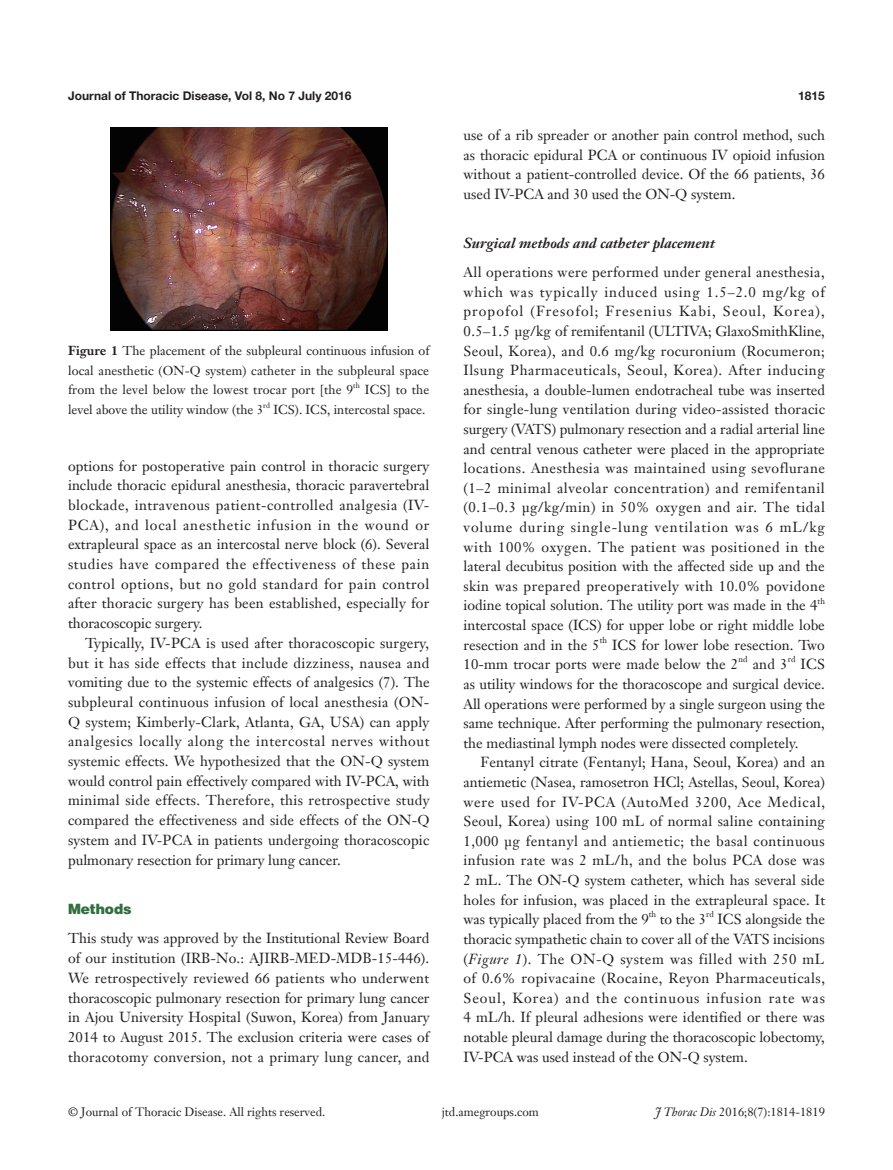
<style>
.page{position:relative;width:893px;height:1170px;background:#fff}
.page>*{position:absolute;margin:0;border:0;box-sizing:border-box;transform-origin:0 0}
.t1{font:14.25px/19.6px "Janson Text LT";color:#231f20;text-align:justify}
.t2{font:italic 700 14.25px "Janson Text LT";color:#231f20}
.t3{font:900 14.25px "Helvetica";color:#30703e}
.t4{font:12.75px/19.5px "Janson Text LT";letter-spacing:.01em;color:#231f20;text-align:justify}
.t5{font:12px "Janson Text LT";color:#231f20}
.t6{font:700 12px "Helvetica Neue LT Pro";color:#231f20}
.t7{font:8.25px "Janson Text LT";letter-spacing:.005em;color:#231f20}
.t8{font:7.5px "Janson Text LT";color:#231f20}
.s1{font-weight:700}
.s2{font-style:italic}
</style>
<div class="page">
<img style="left:111px;top:128px;width:276px;height:202px">
<p class="t6" style="left:68px;top:88px;width:285px">Journal of Thoracic Disease, Vol 8, No 7 July 2016</p>
<p class="t6" style="left:798px;top:88px;width:28px">1815</p>
<p class="t4" style="left:68px;top:341px;width:363px"><span class="s1">Figure 1</span> The placement of the subpleural continuous infusion of local anesthetic (ON-Q system) catheter in the subpleural space from the level below the lowest trocar port [the 9</p>
<p class="t8" style="left:353px;top:381px;width:8px">th</p>
<p class="t4" style="left:365px;top:380px;width:66px">ICS] to the</p>
<p class="t4" style="left:68px;top:399px;width:197px">level above the utility window (the 3</p>
<p class="t8" style="left:263px;top:400px;width:8px">rd</p>
<p class="t4" style="left:273px;top:399px;width:154px">ICS). ICS, intercostal space.</p>
<p class="t1" style="left:68px;top:455px;width:363px">options for postoperative pain control in thoracic surgery include thoracic epidural anesthesia, thoracic paravertebral blockade, intravenous patient-controlled analgesia (IV-PCA), and local anesthetic infusion in the wound or extrapleural space as an intercostal nerve block (6). Several studies have compared the effectiveness of these pain control options, but no gold standard for pain control after thoracic surgery has been established, especially for thoracoscopic surgery.</p>
<p class="t1" style="left:68px;top:633px;width:363px;text-indent:17px">Typically, IV-PCA is used after thoracoscopic surgery, but it has side effects that include dizziness, nausea and vomiting due to the systemic effects of analgesics (7). The subpleural continuous infusion of local anesthesia (ON-Q system; Kimberly-Clark, Atlanta, GA, USA) can apply analgesics locally along the intercostal nerves without systemic effects. We hypothesized that the ON-Q system would control pain effectively compared with IV-PCA, with minimal side effects. Therefore, this retrospective study compared the effectiveness and side effects of the ON-Q system and IV-PCA in patients undergoing thoracoscopic pulmonary resection for primary lung cancer.</p>
<p class="t3" style="left:68px;top:899px;width:65px">Methods</p>
<p class="t1" style="left:68px;top:928px;width:363px">This study was approved by the Institutional Review Board of our institution (IRB-No.: AJIRB-MED-MDB-15-446).<br>We retrospectively reviewed 66 patients who underwent thoracoscopic pulmonary resection for primary lung cancer in Ajou University Hospital (Suwon, Korea) from January 2014 to August 2015. The exclusion criteria were cases of thoracotomy conversion, not a primary lung cancer, and</p>
<p class="t1" style="left:463px;top:125px;width:363px">use of a rib spreader or another pain control method, such as thoracic epidural PCA or continuous IV opioid infusion without a patient-controlled device. Of the 66 patients, 36 used IV-PCA and 30 used the ON-Q system.</p>
<p class="t2" style="left:463px;top:233px;width:253px">Surgical methods and catheter placement</p>
<p class="t1" style="left:463px;top:262px;width:363px">All operations were performed under general anesthesia, which was typically induced using 1.5–2.0 mg/kg of propofol (Fresofol; Fresenius Kabi, Seoul, Korea), 0.5–1.5 µg/kg of remifentanil (ULTIVA; GlaxoSmithKline, Seoul, Korea), and 0.6 mg/kg rocuronium (Rocumeron; Ilsung Pharmaceuticals, Seoul, Korea). After inducing anesthesia, a double-lumen endotracheal tube was inserted for single-lung ventilation during video-assisted thoracic surgery (VATS) pulmonary resection and a radial arterial line and central venous catheter were placed in the appropriate locations. Anesthesia was maintained using sevoflurane (1–2 minimal alveolar concentration) and remifentanil (0.1–0.3 µg/kg/min) in 50% oxygen and air. The tidal volume during single-lung ventilation was 6 mL/kg with 100% oxygen. The patient was positioned in the lateral decubitus position with the affected side up and the skin was prepared preoperatively with 10.0% povidone iodine topical solution. The utility port was made in the 4</p>
<p class="t7" style="left:817px;top:595px;width:9px">th</p>
<p class="t1" style="left:463px;top:615px;width:363px">intercostal space (ICS) for upper lobe or right middle lobe resection and in the 5</p>
<p class="t7" style="left:600px;top:634px;width:9px">th</p>
<p class="t1" style="left:463px;top:634px;width:363px;text-indent:149px">ICS for lower lobe resection. Two<br>10-mm trocar ports were made below the 2</p>
<p class="t7" style="left:738px;top:654px;width:11px">nd</p>
<p class="t1" style="left:753px;top:654px;width:36px">and 3</p>
<p class="t7" style="left:788px;top:654px;width:9px">rd</p>
<p class="t1" style="left:463px;top:654px;width:363px;text-indent:337px">ICS as utility windows for the thoracoscope and surgical device.<br>All operations were performed by a single surgeon using the same technique. After performing the pulmonary resection, the mediastinal lymph nodes were dissected completely.</p>
<p class="t1" style="left:463px;top:752px;width:363px;text-indent:17px">Fentanyl citrate (Fentanyl; Hana, Seoul, Korea) and an antiemetic (Nasea, ramosetron HCl; Astellas, Seoul, Korea) were used for IV-PCA (AutoMed 3200, Ace Medical, Seoul, Korea) using 100 mL of normal saline containing 1,000 μg fentanyl and antiemetic; the basal continuous infusion rate was 2 mL/h, and the bolus PCA dose was 2 mL. The ON-Q system catheter, which has several side holes for infusion, was placed in the extrapleural space. It was typically placed from the 9</p>
<p class="t7" style="left:649px;top:909px;width:9px">th</p>
<p class="t1" style="left:660px;top:909px;width:48px">to the 3</p>
<p class="t7" style="left:706px;top:909px;width:9px">rd</p>
<p class="t1" style="left:463px;top:909px;width:363px;text-indent:254px">ICS alongside the thoracic sympathetic chain to cover all of the VATS incisions (<span class="s2">Figure 1</span>). The ON-Q system was filled with 250 mL of 0.6% ropivacaine (Rocaine, Reyon Pharmaceuticals, Seoul, Korea) and the continuous infusion rate was 4 mL/h. If pleural adhesions were identified or there was notable pleural damage during the thoracoscopic lobectomy, IV-PCA was used instead of the ON-Q system.</p>
<p class="t5" style="left:68px;top:1104px;width:259px">© Journal of Thoracic Disease. All rights reserved.</p>
<p class="t5" style="left:442px;top:1104px;width:99px">jtd.amegroups.com</p>
<p class="t5" style="left:655px;top:1104px;width:171px"><span class="s2">J Thorac Dis</span> 2016;8(7):1814-1819</p>
</div>
